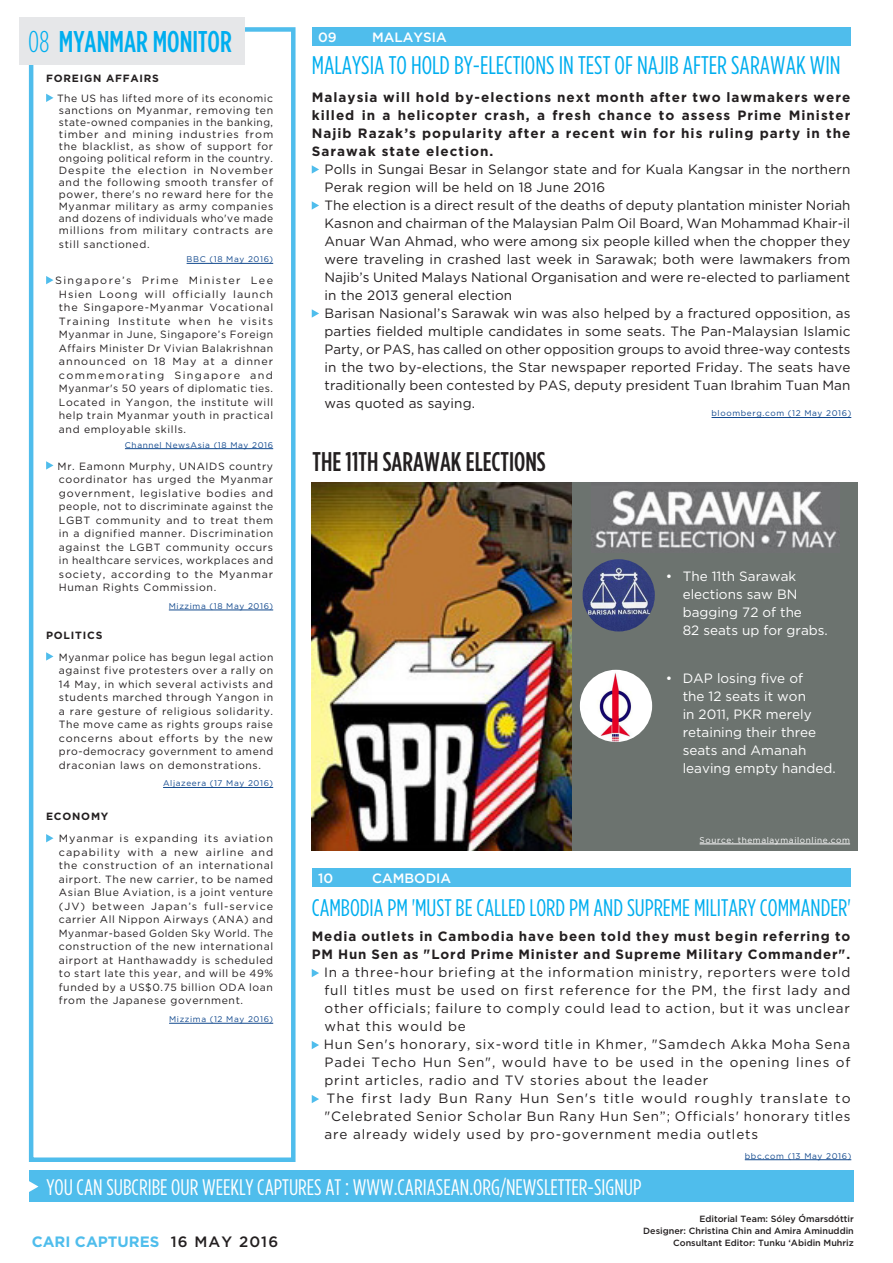
<style>
.page{position:relative;width:893px;height:1263px;background:#fff}
.page>*{position:absolute;margin:0;border:0;box-sizing:border-box;transform-origin:0 0}
.Article_TITLE{font:500 condensed 30px "Gotham HTF";color:#00aeef}
.SOURCE{font:500 condensed 27px "Gotham HTF";color:#231f20}
.Article_TITLE-2{font:condensed 25.5px "Gotham HTF";color:#00aeef}
.Article_TITLE-3{font:condensed 24px "Gotham HTF";color:#00aeef}
.Article_TITLE-4{font:condensed 22.5px "Gotham HTF";color:#fff}
.t1{font:700 15px "Gotham HTF";color:#4fbdec}
.Pointform{font:13.5px/18px "Gotham HTF";letter-spacing:.01em;color:#231f20;text-align:justify}
.BODYCOPY{font:700 13.5px/18px "Gotham HTF";letter-spacing:.07em;color:#231f20;text-align:justify}
.Pointform-2{font:13.5px/18px "Gotham HTF";color:#fff}
.Article_TITLE-5{font:500 13.5px "Gotham HTF";color:#fff}
.MM_BOX_BULLET{font:10.5px/13.5px "Gotham HTF";letter-spacing:.06em;color:#231f20;text-align:justify}
.MM_BOX_SOURCE{font:700 10.5px "Gotham HTF";letter-spacing:.075em;color:#231f20}
.t2{font:500 9px/12px "Gotham HTF";color:#231f20;text-align:right}
.MM_BOX_SOURCE-2{font:8.25px "Gotham HTF";letter-spacing:.075em;color:#12498e}
.SOURCE-2{font:8.25px "Gotham HTF";letter-spacing:.075em;color:#12498e}
.SOURCE-3{font:8.25px "Gotham HTF";letter-spacing:.075em;color:#fff}
.MM_BOX_BULLET-2{font:8.25px "Gotham HTF";letter-spacing:.075em;color:#12498e}
.s1{font-weight:300}
.s2{font-weight:500;color:#231f20}
</style>
<div class="page">
<div style="left:572px;top:482px;width:285px;height:369px;background:#6c736f"></div>
<img style="left:592px;top:489px;width:245px;height:59px">
<div style="left:29px;top:27px;width:267px;height:1135px;border:4px solid #4fbdec"></div>
<hr style="left:187px;top:263px;width:86px;height:1px;background:#12498e">
<hr style="left:125px;top:448px;width:148px;height:1px;background:#12498e">
<hr style="left:169px;top:610px;width:104px;height:1px;background:#12498e">
<hr style="left:163px;top:787px;width:110px;height:1px;background:#12498e">
<hr style="left:169px;top:1023px;width:104px;height:1px;background:#12498e">
<svg style="left:46px;top:94px;width:7px;height:8px"></svg>
<svg style="left:46px;top:276px;width:7px;height:8px"></svg>
<svg style="left:46px;top:461px;width:7px;height:9px"></svg>
<svg style="left:46px;top:652px;width:7px;height:9px"></svg>
<svg style="left:46px;top:834px;width:7px;height:8px"></svg>
<svg style="left:312px;top:165px;width:7px;height:9px"></svg>
<svg style="left:312px;top:201px;width:7px;height:9px"></svg>
<svg style="left:312px;top:309px;width:7px;height:9px"></svg>
<svg style="left:312px;top:969px;width:7px;height:8px"></svg>
<svg style="left:312px;top:1041px;width:7px;height:8px"></svg>
<svg style="left:312px;top:1095px;width:7px;height:8px"></svg>
<hr style="left:711px;top:417px;width:140px;height:1px;background:#12498e">
<div style="left:19px;top:17px;width:225px;height:47px;background:#e6e7e9"></div>
<div style="left:312px;top:27px;width:538px;height:19px;background:#4fbdec"></div>
<div style="left:312px;top:868px;width:538px;height:19px;background:#4fbdec"></div>
<div style="left:29px;top:1170px;width:825px;height:32px;background:#4fbdec"></div>
<svg style="left:29px;top:1181px;width:9px;height:11px"></svg>
<hr style="left:745px;top:1159px;width:106px;height:1px;background:#12498e">
<hr style="left:700px;top:844px;width:150px;height:1px;background:#fff">
<img style="left:312px;top:482px;width:260px;height:369px">
<img style="left:583px;top:559px;width:72px;height:72px;border-radius:36px">
<img style="left:580px;top:670px;width:72px;height:72px;border-radius:36px">
<p class="Article_TITLE" style="left:28px;top:25px;width:205px"><span class="s1">08</span> MYANMAR MONITOR</p>
<p class="MM_BOX_SOURCE" style="left:46px;top:72px;width:114px">FOREIGN AFFAIRS</p>
<p class="MM_BOX_BULLET" style="left:57px;top:92px;width:218px;line-height:12px">The US has lifted more of its economic sanctions on Myanmar, removing ten state-owned companies in the banking, timber and mining industries from the blacklist, as show of support for ongoing political reform in the country.<br>Despite the election in November and the following smooth transfer of power, there's no reward here for the Myanmar military as army companies and dozens of individuals who've made millions from military contracts are</p>
<p class="MM_BOX_BULLET" style="left:59px;top:237px;width:92px">still sanctioned.</p>
<p class="MM_BOX_SOURCE-2" style="left:187px;top:255px;width:88px">BBC (18 May 2016)</p>
<p class="MM_BOX_BULLET" style="left:59px;top:274px;width:216px;text-indent:-4px">Singapore’s Prime Minister Lee Hsien Loong will officially launch the Singapore-Myanmar Vocational Training Institute when he visits Myanmar in June, Singapore’s Foreign Affairs Minister Dr Vivian Balakrishnan announced on 18 May at a dinner commemorating Singapore and Myanmar's 50 years of diplomatic ties.<br>Located in Yangon, the institute will help train Myanmar youth in practical and employable skills.</p>
<p class="MM_BOX_SOURCE-2" style="left:125px;top:440px;width:150px">Channel NewsAsia (18 May 2016</p>
<p class="MM_BOX_BULLET" style="left:58px;top:459px;width:217px">Mr. Eamonn Murphy, UNAIDS country coordinator has urged the Myanmar government, legislative bodies and people, not to discriminate against the LGBT community and to treat them in a dignified manner. Discrimination against the LGBT community occurs in healthcare services, workplaces and society, according to the Myanmar Human Rights Commission.</p>
<p class="MM_BOX_BULLET-2" style="left:169px;top:601px;width:106px">Mizzima (18 May 2016)</p>
<p class="MM_BOX_SOURCE" style="left:46px;top:629px;width:58px">POLITICS</p>
<p class="MM_BOX_BULLET" style="left:59px;top:650px;width:216px">Myanmar police has begun legal action against five protesters over a rally on 14 May, in which several activists and students marched through Yangon in a rare gesture of religious solidarity.<br>The move came as rights groups raise concerns about efforts by the new pro-democracy government to amend draconian laws on demonstrations.</p>
<p class="MM_BOX_SOURCE-2" style="left:163px;top:779px;width:112px">Aljazeera (17 May 2016)</p>
<p class="MM_BOX_SOURCE" style="left:46px;top:810px;width:64px">ECONOMY</p>
<p class="MM_BOX_BULLET" style="left:59px;top:832px;width:216px">Myanmar is expanding its aviation capability with a new airline and the construction of an international airport. The new carrier, to be named Asian Blue Aviation, is a joint venture (JV) between Japan’s full-service carrier All Nippon Airways (ANA) and Myanmar-based Golden Sky World. The construction of the new international airport at Hanthawaddy is scheduled to start late this year, and will be 49% funded by a US$0.75 billion ODA loan from the Japanese government.</p>
<p class="MM_BOX_SOURCE-2" style="left:169px;top:1015px;width:106px">Mizzima (12 May 2016)</p>
<p class="Article_TITLE-5" style="left:318px;top:29px;width:20px">09</p>
<p class="Article_TITLE-5" style="left:372px;top:29px;width:76px">MALAYSIA</p>
<p class="Article_TITLE-2" style="left:312px;top:51px;width:530px">MALAYSIA TO HOLD BY-ELECTIONS IN TEST OF NAJIB AFTER SARAWAK WIN</p>
<p class="BODYCOPY" style="left:312px;top:87px;width:540px">Malaysia will hold by-elections next month after two lawmakers were killed in a helicopter crash, a fresh chance to assess Prime Minister Najib Razak’s popularity after a recent win for his ruling party in the Sarawak state election.</p>
<p class="Pointform" style="left:324px;top:160px;width:527px">Polls in Sungai Besar in Selangor state and for Kuala Kangsar in the northern<br>Perak region will be held on 18 June 2016</p>
<p class="Pointform" style="left:324px;top:196px;width:528px">The election is a direct result of the deaths of deputy plantation minister Noriah Kasnon and chairman of the Malaysian Palm Oil Board, Wan Mohammad Khair-il Anuar Wan Ahmad, who were among six people killed when the chopper they were traveling in crashed last week in Sarawak; both were lawmakers from Najib’s United Malays National Organisation and were re-elected to parliament in the 2013 general election</p>
<p class="Pointform" style="left:324px;top:304px;width:527px">Barisan Nasional’s Sarawak win was also helped by a fractured opposition, as parties fielded multiple candidates in some seats. The Pan-Malaysian Islamic Party, or PAS, has called on other opposition groups to avoid three-way contests in the two by-elections, the Star newspaper reported Friday. The seats have traditionally been contested by PAS, deputy president Tuan Ibrahim Tuan Man was quoted as saying.</p>
<p class="SOURCE-2" style="left:711px;top:409px;width:141px">bloomberg.com (12 May 2016)</p>
<p class="SOURCE" style="left:313px;top:447px;width:235px">THE 11TH SARAWAK ELECTIONS</p>
<p class="Article_TITLE-5" style="left:318px;top:870px;width:17px">10</p>
<p class="Article_TITLE-5" style="left:372px;top:870px;width:81px">CAMBODIA</p>
<p class="Pointform-2" style="left:683px;top:567px;width:147px;text-indent:-17px">• The 11th Sarawak elections saw BN bagging 72 of the<br>82 seats up for grabs.</p>
<p class="Pointform-2" style="left:683px;top:669px;width:155px;text-indent:-17px">• DAP losing five of<br>the 12 seats it won<br>in 2011, PKR merely retaining their three seats and Amanah leaving empty handed.</p>
<p class="SOURCE-3" style="left:700px;top:835px;width:152px">Source: themalaymailonline.com</p>
<p class="Article_TITLE-3" style="left:312px;top:895px;width:540px">CAMBODIA PM 'MUST BE CALLED LORD PM AND SUPREME MILITARY COMMANDER'</p>
<p class="BODYCOPY" style="left:312px;top:927px;width:540px">Media outlets in Cambodia have been told they must begin referring to<br>PM Hun Sen as "Lord Prime Minister and Supreme Military Commander".</p>
<p class="Pointform" style="left:324px;top:963px;width:528px">In a three-hour briefing at the information ministry, reporters were told full titles must be used on first reference for the PM, the first lady and other officials; failure to comply could lead to action, but it was unclear what this would be</p>
<p class="Pointform" style="left:324px;top:1035px;width:528px">Hun Sen's honorary, six-word title in Khmer, "Samdech Akka Moha Sena Padei Techo Hun Sen", would have to be used in the opening lines of print articles, radio and TV stories about the leader</p>
<p class="Pointform" style="left:324px;top:1089px;width:528px">The first lady Bun Rany Hun Sen's title would roughly translate to "Celebrated Senior Scholar Bun Rany Hun Sen”; Officials' honorary titles are already widely used by pro-government media outlets</p>
<p class="SOURCE-2" style="left:745px;top:1151px;width:108px">bbc.com (13 May 2016)</p>
<p class="Article_TITLE-4" style="left:46px;top:1175px;width:597px">YOU CAN SUBCRIBE OUR WEEKLY CAPTURES AT : WWW.CARIASEAN.ORG/NEWSLETTER-SIGNUP</p>
<h3 class="t1" style="left:32px;top:1233px;width:248px">CARI CAPTURES <span class="s2">16 MAY 2016</span></h3>
<p class="t2" style="left:643px;top:1212px;width:212px">Editorial Team: Sóley Ómarsdóttir<br>Designer: Christina Chin and Amira Aminuddin</p>
<p class="t2" style="left:673px;top:1236px;width:182px">Consultant Editor: Tunku ‘Abidin Muhriz</p>
</div>
